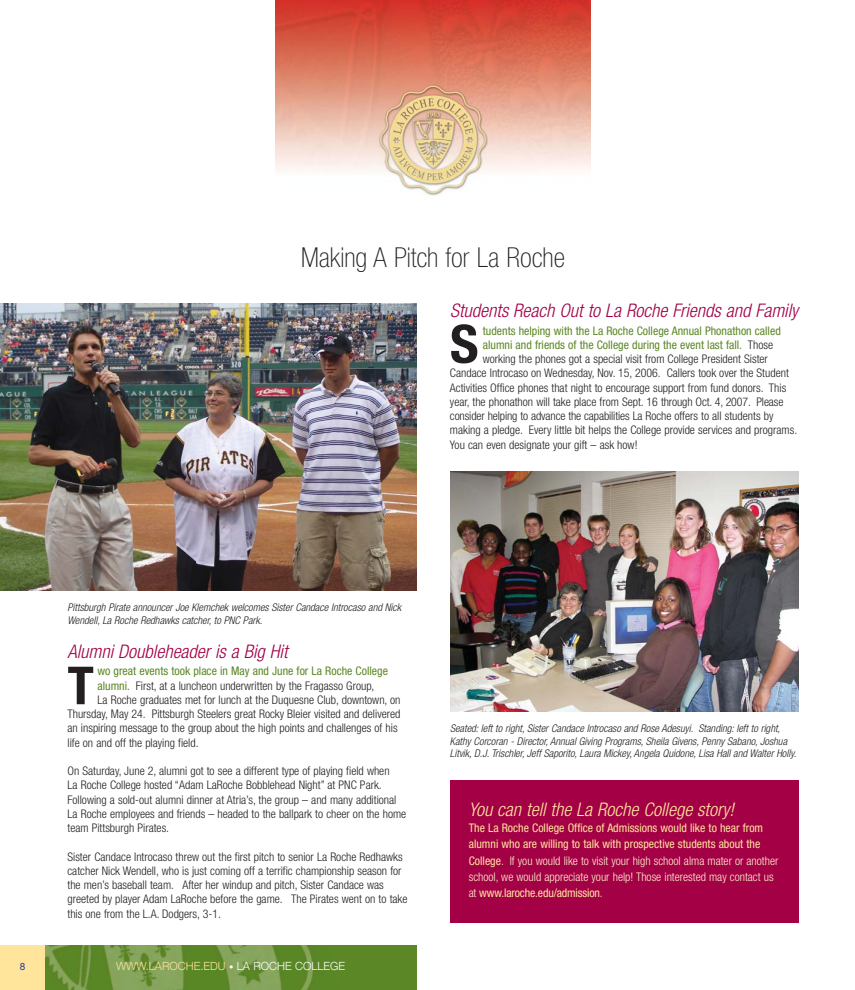
<style>
.page{position:relative;width:855px;height:990px;background:#fff}
.page>*{position:absolute;margin:0;border:0;box-sizing:border-box;transform-origin:0 0}
.t1{font:700 condensed 52.88px "Helvetica Neue";color:#231f20;scale:1.04 1}
.t2{font:700 condensed 52.5px "Helvetica Neue";color:#231f20;scale:1.05 1}
.t3{font:100 condensed 27.5px "Helvetica Neue";color:#231f20}
.t4{font:italic 300 condensed 18.75px "Helvetica Neue";color:#a30046}
.t5{font:italic 300 condensed 18.75px "Helvetica Neue";color:#ffe49c}
.t6{font:300 condensed 11.88px/14.2px "Helvetica Neue";color:#231f20}
.t7{font:condensed 11.88px/16.2px "Helvetica Neue";color:#ffe49c}
.t8{font:condensed 11.88px "Helvetica Neue";color:#5c8727}
.t9{font:300 11.25px "Helvetica Neue";color:#ffe49c}
.t10{font:italic 300 condensed 10.62px/12.8px "Helvetica Neue";color:#231f20}
.t11{font:10px "Helvetica Neue";color:#2b3795}
.s1{font-weight:300;color:#231f20}
.s2{font-weight:400;color:#5c8727}
.s3{font-size:8.75px;color:#fff}
.s4{color:#fff}
.s5{font-weight:300}
.s6{font-weight:300;color:#fff0cb}
</style>
<div class="page">
<div style="left:450px;top:780px;width:349px;height:142px;background:#a30046"></div>
<div style="left:0;top:945px;width:45px;height:45px;background:#ffe49c"></div>
<div style="left:45px;top:945px;width:371px;height:45px;background:#5c8727"></div>
<img style="left:45px;top:945px;width:268px;height:45px">
<img style="left:276px;top:0;width:315px;height:196px">
<img style="left:0;top:304px;width:416px;height:287px">
<img style="left:450px;top:471px;width:349px;height:241px">
<p class="t3" style="left:301px;top:247px;width:265px">Making A Pitch for La Roche</p>
<p class="t4" style="left:450px;top:304px;width:350px">Students Reach Out to La Roche Friends and Family</p>
<p class="t8" style="left:483px;top:326px;width:300px">tudents helping with the La Roche College Annual Phonathon called</p>
<p class="t8" style="left:483px;top:340px;width:292px">alumni and friends of the College during the event last fall. <span class="s1">Those</span></p>
<p class="t6" style="left:483px;top:353px;width:287px">working the phones got a special visit from College President Sister</p>
<p class="t6" style="left:450px;top:367px;width:340px">Candace Introcaso on Wednesday, Nov. 15, 2006. Callers took over the Student</p>
<p class="t6" style="left:450px;top:381px;width:338px">Activities Office phones that night to encourage support from fund donors. This</p>
<p class="t6" style="left:450px;top:396px;width:335px">year, the phonathon will take place from Sept. 16 through Oct. 4, 2007. Please</p>
<p class="t6" style="left:450px;top:410px;width:325px">consider helping to advance the capabilities La Roche offers to all students by</p>
<p class="t6" style="left:450px;top:424px;width:349px">making a pledge. Every little bit helps the College provide services and programs.</p>
<p class="t6" style="left:450px;top:438px;width:189px">You can even designate your gift – ask how!</p>
<p class="t1" style="left:450px;top:325px;width:29px">S</p>
<p class="t10" style="left:68px;top:602px;width:335px">Pittsburgh Pirate announcer Joe Klemchek welcomes Sister Candace Introcaso and Nick<br>Wendell, La Roche Redhawks catcher, to PNC Park.</p>
<p class="t4" style="left:68px;top:645px;width:225px">Alumni Doubleheader is a Big Hit</p>
<p class="t8" style="left:98px;top:667px;width:292px">wo great events took place in May and June for La Roche College</p>
<p class="t6" style="left:98px;top:679px;width:278px"><span class="s2">alumni.</span> First, at a luncheon underwritten by the Fragasso Group,</p>
<p class="t6" style="left:98px;top:694px;width:304px">La Roche graduates met for lunch at the Duquesne Club, downtown, on</p>
<p class="t6" style="left:67px;top:708px;width:334px">Thursday, May 24. Pittsburgh Steelers great Rocky Bleier visited and delivered</p>
<p class="t6" style="left:67px;top:722px;width:332px">an inspiring message to the group about the high points and challenges of his</p>
<p class="t6" style="left:67px;top:736px;width:133px">life on and off the playing field.</p>
<p class="t6" style="left:67px;top:765px;width:340px">On Saturday, June 2, alumni got to see a different type of playing field when<br>La Roche College hosted “Adam LaRoche Bobblehead Night” at PNC Park.<br>Following a sold-out alumni dinner at Atria’s, the group – and many additional La Roche employees and friends – headed to the ballpark to cheer on the home team Pittsburgh Pirates.</p>
<p class="t6" style="left:67px;top:850px;width:342px">Sister Candace Introcaso threw out the first pitch to senior La Roche Redhawks catcher Nick Wendell, who is just coming off a terrific championship season for the men’s baseball team. After her windup and pitch, Sister Candace was greeted by player Adam LaRoche before the game. The Pirates went on to take this one from the L.A. Dodgers, 3-1.</p>
<p class="t2" style="left:68px;top:667px;width:27px">T</p>
<p class="t11" style="left:20px;top:963px;width:7px">8</p>
<p class="t9" style="left:116px;top:960px;width:231px">WWW.LAROCHE.EDU <span class="s3">•</span> <span class="s4">LA ROCHE COLLEGE</span></p>
<p class="t10" style="left:450px;top:723px;width:350px">Seated: left to right, Sister Candace Introcaso and Rose Adesuyi. Standing: left to right,<br>Kathy Corcoran - Director, Annual Giving Programs, Sheila Givens, Penny Sabano, Joshua<br>Litvik, D.J. Trischler, Jeff Saporito, Laura Mickey, Angela Quidone, Lisa Hall and Walter Holly.</p>
<p class="t5" style="left:469px;top:803px;width:270px">You can tell the La Roche College story !</p>
<p class="t7" style="left:469px;top:821px;width:311px">The La Roche College Office of Admissions would like to hear from alumni who are willing to talk with prospective students about the College<span class="s5">.</span> <span class="s6">If you would like to visit your high school alma mater or another school, we would appreciate your help! Those interested may contact us at</span> www.laroche.edu/admission<span class="s6">.</span></p>
</div>
